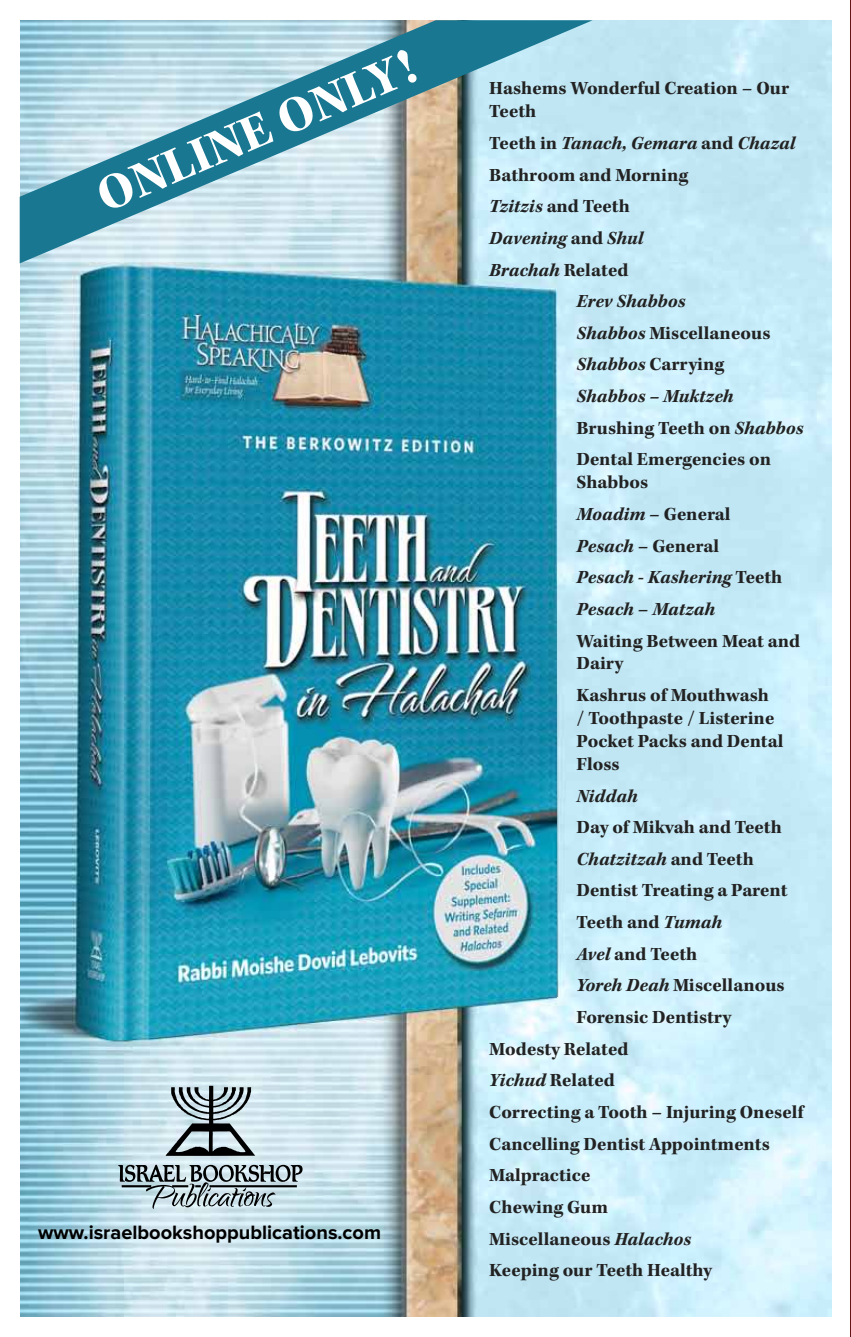
<style>
.page{position:relative;width:851px;height:1337px;background:#fff}
.page>*{position:absolute;margin:0;border:0;box-sizing:border-box;transform-origin:0 0}
.t1{font:700 51.75px "Kepler Std";color:#fff}
.t2{font:700 20.03px "Proxima Nova";color:#000}
.t3{font:700 19.12px/31.7px "Kepler Std";color:#222}
.t4{font:italic 700 19.12px "Kepler Std";color:#222}
.t5{font:700 19.12px "Kepler Std";color:#202123}
.s1{font-style:normal}
.s2{font-style:italic}
.s3{font-style:italic;color:#202123}
.s4{color:#202123}
</style>
<div class="page">
<hr style="left:850px;top:0;width:1px;height:1336px;background:#631417">
<img style="left:21px;top:20px;width:810px;height:1296px">
<svg style="left:20px;top:20px;width:572px;height:243px"></svg>
<svg style="left:118px;top:1164px;width:184px;height:44px"></svg>
<hr style="left:122px;top:1185px;width:29px;height:2px;background:#000">
<svg style="left:165px;top:1085px;width:90px;height:71px"></svg>
<h1 class="t1" style="left:88px;top:170px;width:343px;rotate:-23deg">ONLINE ONLY!</h1>
<p class="t2" style="left:38px;top:1220px;width:344px">www.israelbookshoppublications.com</p>
<p class="t3" style="left:489px;top:78px;width:301px;line-height:22.9px">Hashems Wonderful Creation – Our<br>Teeth</p>
<p class="t4" style="left:489px;top:132px;width:307px"><span class="s1">Teeth in</span> Tanach, Gemara <span class="s1">and</span> Chazal</p>
<p class="t3" style="left:489px;top:159px;width:200px">Bathroom and Morning</p>
<p class="t5" style="left:489px;top:195px;width:142px"><span class="s2">Tzitzis</span> and Teeth</p>
<p class="t4" style="left:489px;top:227px;width:155px">Davening <span class="s1">and</span> Shul</p>
<p class="t4" style="left:489px;top:259px;width:140px">Brachah <span class="s1">Related</span></p>
<p class="t4" style="left:576px;top:290px;width:110px">Erev Shabbos</p>
<p class="t3" style="left:576px;top:318px;width:195px"><span class="s2">Shabbos</span> Miscellaneous</p>
<p class="t3" style="left:576px;top:349px;width:149px"><span class="s2">Shabbos</span> Carrying</p>
<p class="t4" style="left:576px;top:385px;width:158px">Shabbos – Muktzeh</p>
<p class="t3" style="left:576px;top:412px;width:228px">Brushing Teeth on <span class="s2">Shabbos</span></p>
<p class="t3" style="left:576px;top:444px;width:196px">Dental Emergencies on</p>
<p class="t3" style="left:576px;top:467px;width:225px">Shabbos<br><span class="s3">Moadim</span> <span class="s4">– General<br></span><span class="s2">Pesach</span> – General<br><span class="s2">Pesach</span> - <span class="s2">Kashering</span> Teeth<br><span class="s2">Pesach</span> – <span class="s2">Matzah<br></span>Waiting Between Meat and</p>
<p class="t3" style="left:576px;top:648px;width:194px">Dairy<br>Kashrus of Mouthwash</p>
<p class="t3" style="left:576px;top:707px;width:208px;line-height:22.9px">/ Toothpaste / Listerine<br>Pocket Packs and Dental<br>Floss</p>
<p class="t4" style="left:576px;top:784px;width:63px">Niddah</p>
<p class="t3" style="left:576px;top:812px;width:207px">Day of Mikvah and Teeth</p>
<p class="t4" style="left:576px;top:848px;width:179px">Chatzitzah <span class="s1">and Teeth</span></p>
<p class="t3" style="left:576px;top:875px;width:212px">Dentist Treating a Parent</p>
<p class="t3" style="left:576px;top:907px;width:147px">Teeth and <span class="s2">Tumah</span></p>
<p class="t3" style="left:576px;top:938px;width:122px"><span class="s2">Avel</span> and Teeth</p>
<p class="t3" style="left:576px;top:970px;width:210px"><span class="s2">Yoreh Deah</span> Miscellanous</p>
<p class="t3" style="left:576px;top:1002px;width:156px">Forensic Dentistry</p>
<p class="t3" style="left:489px;top:1033px;width:141px">Modesty Related</p>
<p class="t3" style="left:489px;top:1065px;width:127px"><span class="s2">Yichud</span> Related</p>
<p class="t3" style="left:489px;top:1096px;width:316px">Correcting a Tooth – Injuring Oneself</p>
<p class="t3" style="left:489px;top:1128px;width:282px">Cancelling Dentist Appointments</p>
<p class="t3" style="left:489px;top:1160px;width:103px">Malpractice</p>
<p class="t3" style="left:489px;top:1191px;width:120px">Chewing Gum</p>
<p class="t3" style="left:489px;top:1223px;width:203px">Miscellaneous <span class="s2">Halachos</span></p>
<p class="t3" style="left:489px;top:1255px;width:224px">Keeping our Teeth Healthy</p>
</div>
